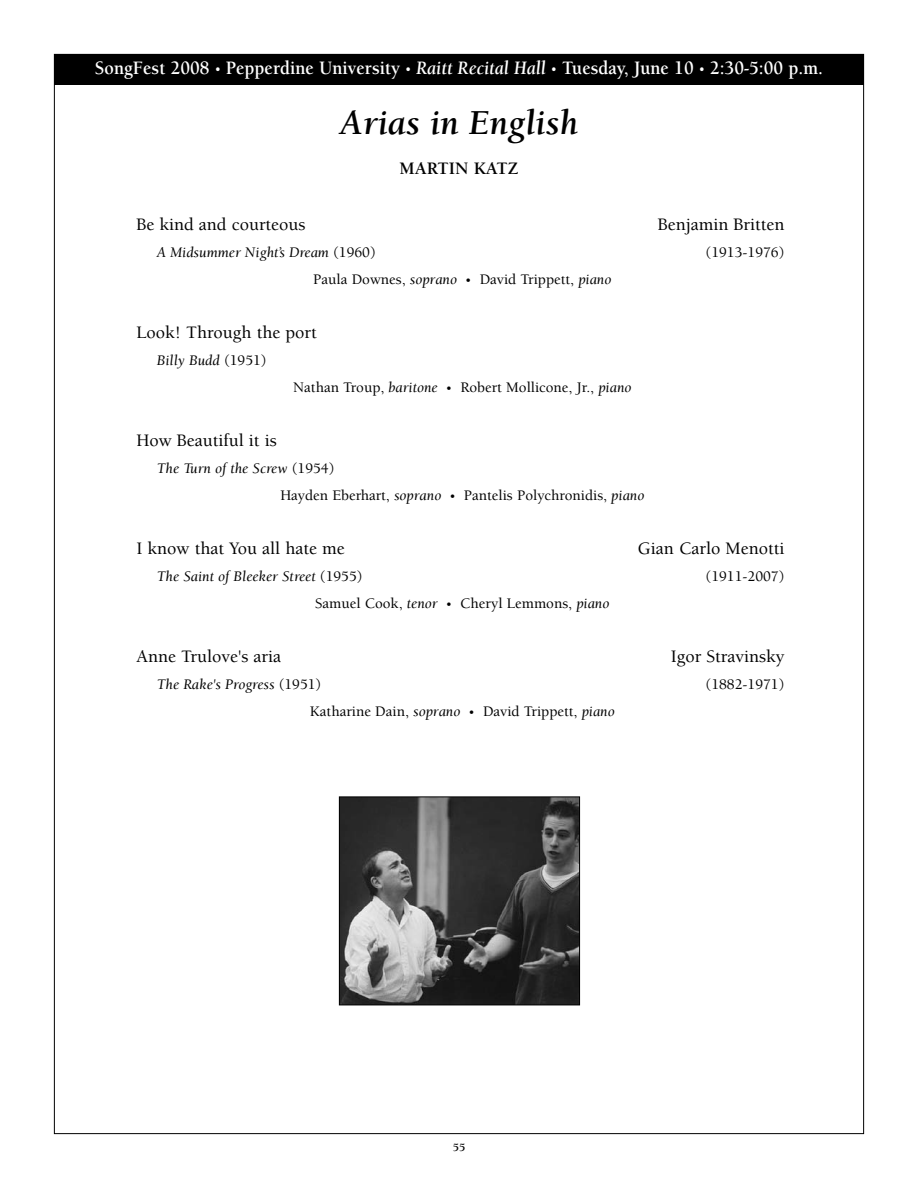
<style>
.page{position:relative;width:918px;height:1188px;background:#fff}
.page>*{position:absolute;margin:0;border:0;box-sizing:border-box;transform-origin:0 0}
.t1{font:italic 700 36px "Berkeley";color:#000}
.t2{font:700 19.5px "Berkeley";color:#fff;scale:.93 1}
.t3{font:500 18px "Berkeley";color:#000}
.t4{font:700 18px "Berkeley";color:#000}
.t5{font:500 15px/27px "Berkeley";color:#000}
.t6{font:italic 15px "Berkeley";color:#000}
.t7{font:700 11.7px "Berkeley";color:#000}
.s1{font-size:12px}
.s2{font-style:italic}
.s3{font-weight:500;font-style:normal}
.s4{font-weight:400;font-style:italic}
.s5{font-weight:400;font-style:italic;font-size:12px}
</style>
<div class="page">
<div style="left:54px;top:54px;width:810px;height:30px;background:#000"></div>
<img style="left:341px;top:798px;width:237px;height:205px">
<div style="left:339px;top:796px;width:241px;height:209px;border:1px solid #000"></div>
<h2 class="t2" style="left:95px;top:60px;width:784px">SongFest 2008 <span class="s1">•</span> Pepperdine University <span class="s1">•</span> <span class="s2">Raitt Recital Hall</span> <span class="s1">•</span> Tuesday, June 10 <span class="s1">•</span> 2:30-5:00 p.m.</h2>
<h1 class="t1" style="left:340px;top:108px;width:240px">Arias in English</h1>
<p class="t4" style="left:399px;top:162px;width:121px">MARTIN KATZ</p>
<p class="t3" style="left:136px;top:217px;width:171px">Be kind and courteous</p>
<p class="t3" style="left:658px;top:217px;width:128px">Benjamin Britten</p>
<p class="t6" style="left:157px;top:247px;width:221px">A Midsummer Night’s Dream <span class="s3">(1960)</span></p>
<p class="t5" style="left:706px;top:240px;width:80px">(1913-1976)</p>
<p class="t5" style="left:313px;top:267px;width:300px">Paula Downes, <span class="s4">soprano</span> <span class="s5">•</span> David Trippett, <span class="s4">piano</span></p>
<p class="t3" style="left:136px;top:325px;width:182px">Look! Through the port</p>
<p class="t6" style="left:157px;top:355px;width:112px">Billy Budd <span class="s3">(1951)</span></p>
<p class="t5" style="left:293px;top:375px;width:340px">Nathan Troup, <span class="s4">baritone</span> <span class="s5">•</span> Robert Mollicone, Jr., <span class="s4">piano</span></p>
<p class="t3" style="left:136px;top:433px;width:142px">How Beautiful it is</p>
<p class="t5" style="left:280px;top:456px;width:366px;text-indent:-124px"><span class="s4">The Turn of the Screw</span> (1954)<br>Hayden Eberhart, <span class="s4">soprano</span> <span class="s5">•</span> Pantelis Polychronidis, <span class="s4">piano</span></p>
<p class="t3" style="left:136px;top:541px;width:210px">I know that You all hate me</p>
<p class="t3" style="left:638px;top:541px;width:148px">Gian Carlo Menotti</p>
<p class="t6" style="left:157px;top:571px;width:207px">The Saint of Bleeker Street <span class="s3">(1955)</span></p>
<p class="t5" style="left:706px;top:564px;width:80px">(1911-2007)</p>
<p class="t5" style="left:315px;top:591px;width:296px">Samuel Cook, <span class="s4">tenor</span> <span class="s5">•</span> Cheryl Lemmons, <span class="s4">piano</span></p>
<p class="t3" style="left:136px;top:649px;width:146px">Anne Trulove's aria</p>
<p class="t3" style="left:671px;top:649px;width:115px">Igor Stravinsky</p>
<p class="t6" style="left:157px;top:679px;width:166px">The Rake's Progress <span class="s3">(1951)</span></p>
<p class="t5" style="left:706px;top:672px;width:80px">(1882-1971)</p>
<p class="t5" style="left:310px;top:699px;width:306px">Katharine Dain, <span class="s4">soprano</span> <span class="s5">•</span> David Trippett, <span class="s4">piano</span></p>
<p class="t7" style="left:453px;top:1143px;width:14px">55</p>
</div>
